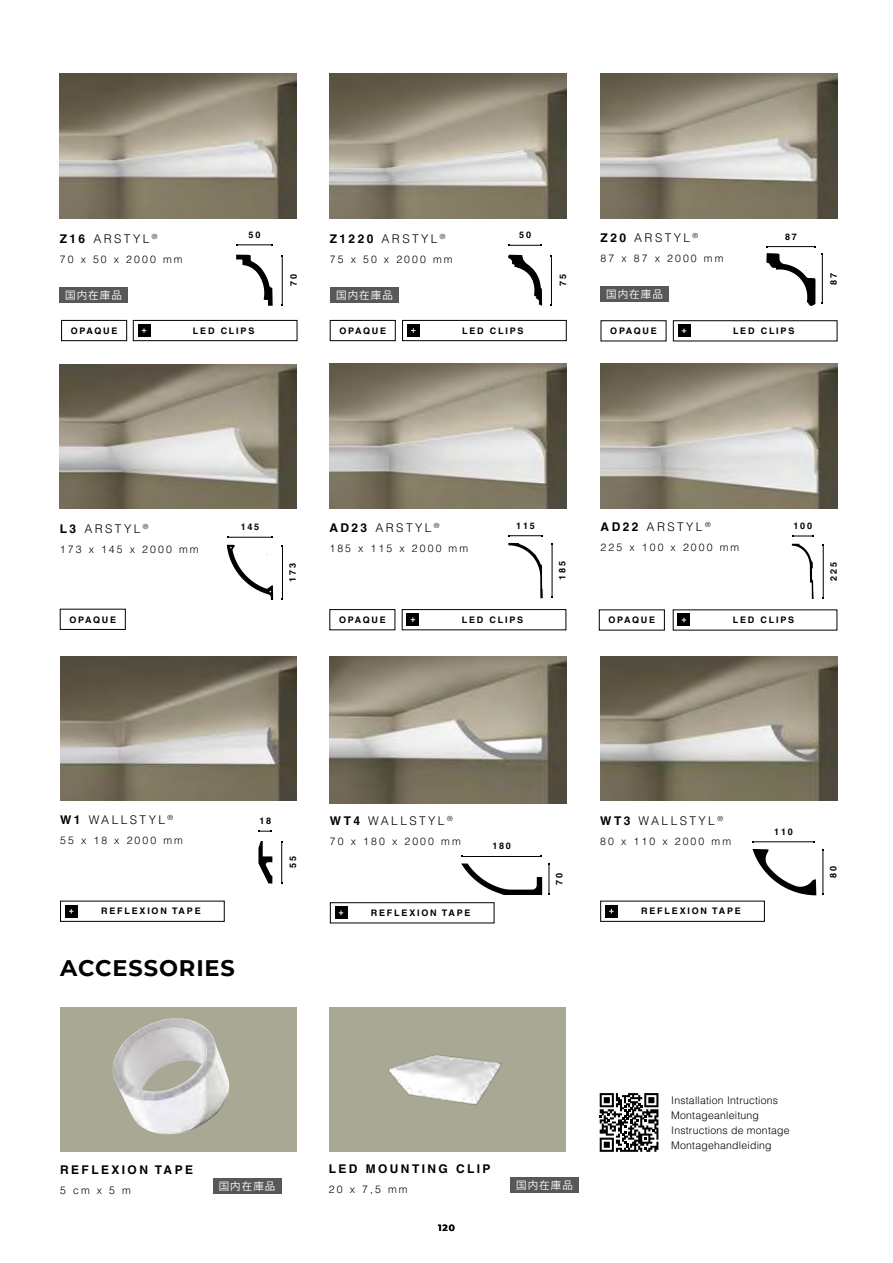
<style>
.page{position:relative;width:893px;height:1263px;background:#fff}
.page>*{position:absolute;margin:0;border:0;box-sizing:border-box;transform-origin:0 0}
.t1{font:700 22.5px "Montserrat";letter-spacing:.04em;color:#000}
.t2{font:300 12px "Helvetica LT Pro";letter-spacing:.2em;color:#000}
.t3{font:700 12px "Helvetica LT Pro";letter-spacing:.2em;color:#000}
.t4{font:300 10.5px "Helvetica LT Pro";letter-spacing:.2em;color:#000}
.t5{font:300 10.5px/15px "Helvetica LT Pro";letter-spacing:.02em;color:#000}
.t6{font:10.5px "Koz Go Pr 6 N";letter-spacing:.1em;color:#fff}
.t7{font:700 9px "Helvetica LT Pro";letter-spacing:.2em;color:#000}
.t8{font:700 9px "Montserrat";color:#000}
.s1{font-weight:700}
</style>
<div class="page">
<hr style="left:892px;top:0;width:1px;height:1263px;background:#a8a894">
<img style="left:60px;top:656px;width:237px;height:145px">
<img style="left:330px;top:656px;width:236px;height:147px">
<svg style="left:258px;top:830px;width:14px;height:2px"></svg>
<hr style="left:281px;top:842px;width:1px;height:40px;background:#000">
<div style="left:60px;top:901px;width:165px;height:21px;border:1px solid #000"></div>
<div style="left:65px;top:905px;width:13px;height:13px;background:#000"></div>
<svg style="left:69px;top:909px;width:5px;height:4px"></svg>
<svg style="left:258px;top:841px;width:14px;height:42px"></svg>
<hr style="left:462px;top:856px;width:79px;height:1px;background:#000">
<hr style="left:549px;top:864px;width:1px;height:30px;background:#000">
<div style="left:330px;top:902px;width:164px;height:21px;border:1px solid #000"></div>
<div style="left:335px;top:906px;width:13px;height:13px;background:#000"></div>
<svg style="left:339px;top:910px;width:4px;height:5px"></svg>
<svg style="left:461px;top:863px;width:81px;height:32px"></svg>
<img style="left:600px;top:656px;width:237px;height:145px">
<div style="left:600px;top:901px;width:165px;height:21px;border:1px solid #000"></div>
<div style="left:605px;top:905px;width:13px;height:13px;background:#000"></div>
<svg style="left:609px;top:909px;width:5px;height:4px"></svg>
<hr style="left:753px;top:841px;width:61px;height:1px;background:#000">
<hr style="left:823px;top:850px;width:1px;height:44px;background:#000">
<svg style="left:752px;top:849px;width:64px;height:46px"></svg>
<img style="left:60px;top:364px;width:237px;height:145px">
<hr style="left:228px;top:537px;width:44px;height:1px;background:#000">
<hr style="left:282px;top:546px;width:1px;height:53px;background:#000">
<svg style="left:227px;top:545px;width:46px;height:55px"></svg>
<div style="left:60px;top:609px;width:66px;height:21px;border:1px solid #000"></div>
<img style="left:601px;top:364px;width:236px;height:144px">
<img style="left:329px;top:364px;width:237px;height:144px">
<hr style="left:509px;top:535px;width:33px;height:1px;background:#000">
<hr style="left:552px;top:544px;width:1px;height:53px;background:#000">
<svg style="left:508px;top:543px;width:35px;height:55px"></svg>
<div style="left:402px;top:609px;width:164px;height:21px;border:1px solid #000"></div>
<div style="left:406px;top:613px;width:13px;height:13px;background:#000"></div>
<svg style="left:411px;top:617px;width:4px;height:5px"></svg>
<svg style="left:792px;top:535px;width:21px;height:2px"></svg>
<hr style="left:823px;top:545px;width:1px;height:53px;background:#000">
<svg style="left:792px;top:544px;width:21px;height:55px"></svg>
<div style="left:329px;top:609px;width:66px;height:21px;border:1px solid #000"></div>
<div style="left:329px;top:1007px;width:237px;height:144px;background:#a8a894"></div>
<img style="left:389px;top:1054px;width:113px;height:51px">
<div style="left:60px;top:1007px;width:237px;height:144px;background:#a8a894"></div>
<img style="left:112px;top:1018px;width:118px;height:117px">
<img style="left:60px;top:74px;width:237px;height:144px">
<div style="left:133px;top:320px;width:164px;height:21px;border:1px solid #000"></div>
<div style="left:138px;top:324px;width:12px;height:13px;background:#000"></div>
<svg style="left:142px;top:328px;width:4px;height:5px"></svg>
<hr style="left:237px;top:245px;width:35px;height:1px;background:#000">
<svg style="left:236px;top:255px;width:37px;height:51px"></svg>
<hr style="left:282px;top:256px;width:1px;height:49px;background:#000">
<div style="left:61px;top:320px;width:66px;height:21px;border:1px solid #000"></div>
<img style="left:601px;top:74px;width:236px;height:144px">
<img style="left:330px;top:74px;width:237px;height:144px">
<div style="left:402px;top:320px;width:165px;height:21px;border:1px solid #000"></div>
<div style="left:407px;top:324px;width:13px;height:13px;background:#000"></div>
<svg style="left:411px;top:328px;width:4px;height:5px"></svg>
<hr style="left:509px;top:245px;width:32px;height:1px;background:#000">
<hr style="left:551px;top:256px;width:1px;height:49px;background:#000">
<svg style="left:508px;top:255px;width:34px;height:51px"></svg>
<hr style="left:767px;top:246px;width:48px;height:1px;background:#000">
<hr style="left:822px;top:254px;width:1px;height:49px;background:#000">
<svg style="left:766px;top:253px;width:49px;height:53px"></svg>
<div style="left:673px;top:320px;width:164px;height:21px;border:1px solid #000"></div>
<div style="left:678px;top:324px;width:12px;height:13px;background:#000"></div>
<svg style="left:682px;top:329px;width:4px;height:4px"></svg>
<div style="left:330px;top:320px;width:66px;height:21px;border:1px solid #000"></div>
<div style="left:601px;top:320px;width:65px;height:21px;border:1px solid #000"></div>
<svg style="left:600px;top:1093px;width:58px;height:59px"></svg>
<div style="left:677px;top:613px;width:13px;height:13px;background:#000"></div>
<svg style="left:682px;top:618px;width:4px;height:4px"></svg>
<div style="left:60px;top:288px;width:68px;height:15px;background:#57585a"></div>
<div style="left:331px;top:288px;width:68px;height:15px;background:#57585a"></div>
<div style="left:601px;top:287px;width:68px;height:15px;background:#57585a"></div>
<div style="left:213px;top:1178px;width:68px;height:15px;background:#57585a"></div>
<div style="left:511px;top:1177px;width:68px;height:15px;background:#57585a"></div>
<h2 class="t2" style="left:60px;top:231px;width:99px"><span class="s1">Z16</span> ARSTYL <sup>®</sup></h2>
<p class="t4" style="left:60px;top:253px;width:124px">70 x 50 x 2000 mm</p>
<p class="t7" style="left:249px;top:230px;width:13px">50</p>
<h2 class="t2" style="left:330px;top:231px;width:117px"><span class="s1">Z1220</span> ARSTYL <sup>®</sup></h2>
<p class="t4" style="left:330px;top:253px;width:124px">75 x 50 x 2000 mm</p>
<p class="t7" style="left:519px;top:230px;width:13px">50</p>
<h2 class="t2" style="left:601px;top:231px;width:99px"><span class="s1">Z20</span> ARSTYL <sup>®</sup></h2>
<p class="t4" style="left:601px;top:252px;width:124px">87 x 87 x 2000 mm</p>
<p class="t7" style="left:785px;top:231px;width:13px">87</p>
<p class="t7" style="left:288px;top:286px;width:13px;rotate:-90deg">70</p>
<p class="t7" style="left:557px;top:286px;width:13px;rotate:-90deg">75</p>
<p class="t7" style="left:828px;top:285px;width:13px;rotate:-90deg">87</p>
<p class="t6" style="left:65px;top:289px;width:58px">国内在庫品</p>
<p class="t6" style="left:336px;top:289px;width:58px">国内在庫品</p>
<p class="t6" style="left:606px;top:288px;width:58px">国内在庫品</p>
<p class="t7" style="left:71px;top:325px;width:48px">OPAQUE</p>
<p class="t7" style="left:462px;top:325px;width:63px">LED CLIPS</p>
<p class="t7" style="left:193px;top:325px;width:63px">LED CLIPS</p>
<p class="t7" style="left:339px;top:325px;width:48px">OPAQUE</p>
<p class="t7" style="left:610px;top:325px;width:48px">OPAQUE</p>
<p class="t7" style="left:733px;top:325px;width:63px">LED CLIPS</p>
<h2 class="t2" style="left:60px;top:521px;width:90px"><span class="s1">L3</span> ARSTYL <sup>®</sup></h2>
<p class="t4" style="left:60px;top:542px;width:140px">173 x 145 x 2000 mm</p>
<p class="t7" style="left:69px;top:614px;width:48px">OPAQUE</p>
<p class="t7" style="left:241px;top:521px;width:20px">145</p>
<p class="t7" style="left:287px;top:582px;width:20px;rotate:-90deg">173</p>
<h2 class="t2" style="left:329px;top:520px;width:112px"><span class="s1">AD23</span> ARSTYL <sup>®</sup></h2>
<p class="t4" style="left:329px;top:542px;width:140px">185 x 115 x 2000 mm</p>
<p class="t7" style="left:516px;top:520px;width:20px">115</p>
<p class="t7" style="left:557px;top:580px;width:20px;rotate:-90deg">185</p>
<h2 class="t2" style="left:601px;top:519px;width:112px"><span class="s1">AD22</span> ARSTYL <sup>®</sup></h2>
<p class="t4" style="left:601px;top:541px;width:140px">225 x 100 x 2000 mm</p>
<p class="t7" style="left:793px;top:520px;width:20px">100</p>
<p class="t7" style="left:339px;top:614px;width:48px">OPAQUE</p>
<p class="t7" style="left:608px;top:614px;width:48px">OPAQUE</p>
<p class="t7" style="left:462px;top:614px;width:63px">LED CLIPS</p>
<p class="t7" style="left:733px;top:614px;width:63px">LED CLIPS</p>
<p class="t7" style="left:828px;top:581px;width:20px;rotate:-90deg">225</p>
<h2 class="t2" style="left:60px;top:812px;width:114px"><span class="s1">W1</span> WALLSTYL <sup>®</sup></h2>
<p class="t4" style="left:60px;top:834px;width:124px">55 x 18 x 2000 mm</p>
<p class="t7" style="left:101px;top:906px;width:101px">REFLEXION TAPE</p>
<h1 class="t1" style="left:60px;top:952px;width:176px">ACCESSORIES</h1>
<p class="t7" style="left:260px;top:815px;width:13px">18</p>
<p class="t7" style="left:288px;top:868px;width:13px;rotate:-90deg">55</p>
<h2 class="t2" style="left:330px;top:813px;width:124px"><span class="s1">WT4</span> WALLSTYL <sup>®</sup></h2>
<p class="t4" style="left:330px;top:835px;width:132px">70 x 180 x 2000 mm</p>
<p class="t7" style="left:492px;top:841px;width:20px">180</p>
<p class="t7" style="left:554px;top:885px;width:13px;rotate:-90deg">70</p>
<h2 class="t2" style="left:600px;top:814px;width:124px"><span class="s1">WT3</span> WALLSTYL <sup>®</sup></h2>
<p class="t4" style="left:600px;top:835px;width:132px">80 x 110 x 2000 mm</p>
<p class="t7" style="left:371px;top:907px;width:101px">REFLEXION TAPE</p>
<p class="t7" style="left:641px;top:906px;width:101px">REFLEXION TAPE</p>
<p class="t7" style="left:774px;top:826px;width:20px">110</p>
<p class="t7" style="left:828px;top:878px;width:13px;rotate:-90deg">80</p>
<h2 class="t3" style="left:60px;top:1162px;width:134px">REFLEXION TAPE</h2>
<p class="t5" style="left:60px;top:1182px;width:72px">5 cm x 5 m</p>
<h2 class="t3" style="left:329px;top:1161px;width:163px">LED MOUNTING CLIP</h2>
<p class="t5" style="left:329px;top:1182px;width:80px">20 x 7,5 mm</p>
<p class="t6" style="left:219px;top:1180px;width:58px">国内在庫品</p>
<p class="t6" style="left:516px;top:1179px;width:58px">国内在庫品</p>
<p class="t8" style="left:438px;top:1221px;width:18px">120</p>
<p class="t5" style="left:671px;top:1093px;width:120px">Installation Intructions<br>Montageanleitung<br>Instructions de montage<br>Montagehandleiding</p>
</div>
